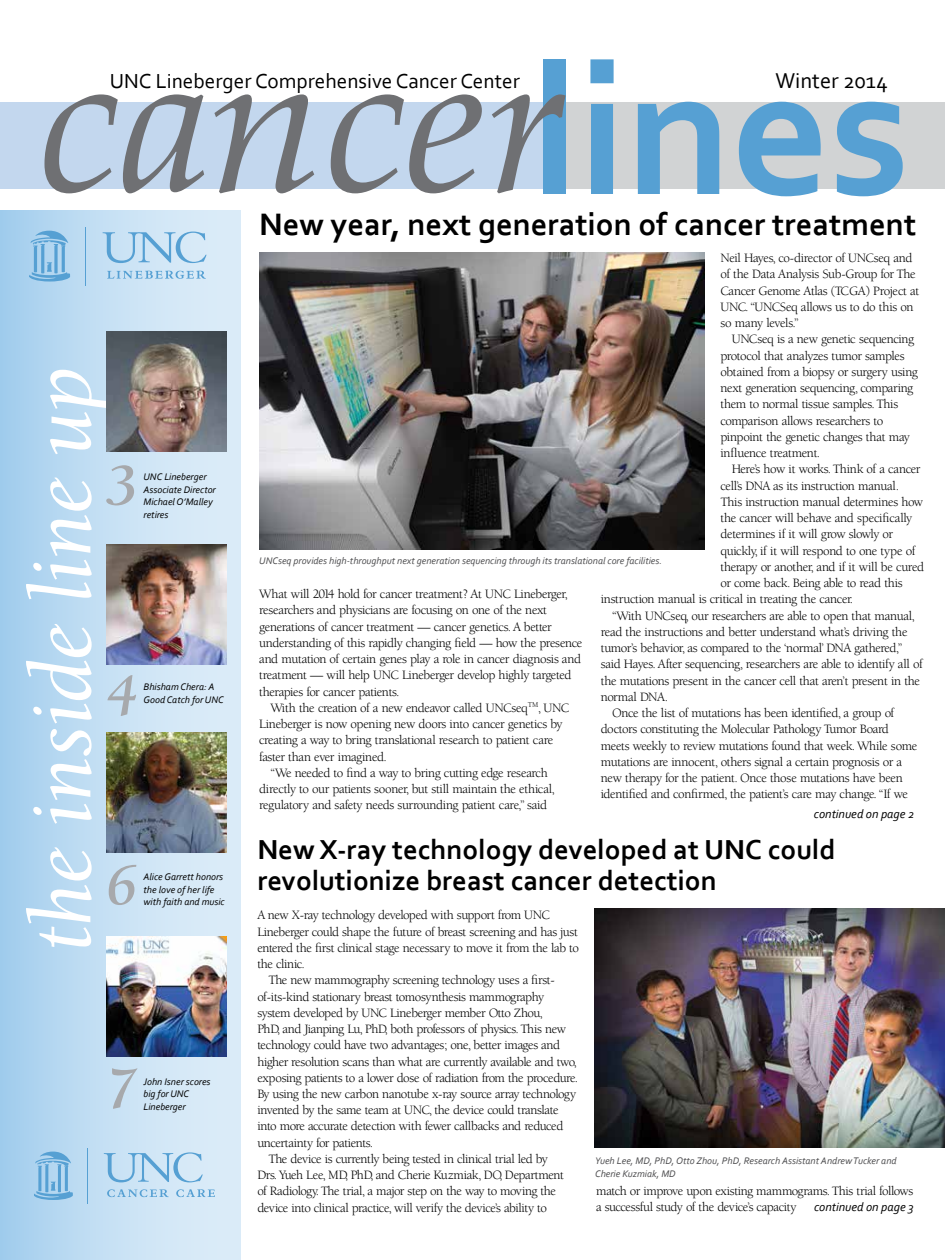
<style>
.page{position:relative;width:945px;height:1260px;background:#fff}
.page>*{position:absolute;margin:0;border:0;box-sizing:border-box;transform-origin:0 0}
.t1{font:italic 203.5px "Book Antiqua";color:#6f7073}
.t2{font:700 190.38px "Corbel";color:#56a0d3}
.t3{font:91.25px "Berkeley Oldstyle IT Cby BT Med Ital";color:#fff}
.t4{font:italic 700 60px "Berkeley";color:#a7a9ac}
.t5{font:700 32.5px "Corbel";color:#000}
.t6{font:700 28.75px/30.8px "Corbel";color:#000}
.t7{font:22.5px "Corbel";color:#000}
.t8{font:21.25px "Corbel";color:#000}
.t9{font:13.12px/16.2px "Berkeley";letter-spacing:-.035em;color:#000}
.t10{font:italic 12.5px "Corbel";color:#000}
.t11{font:italic 10px/12.5px "Corbel";color:#4d4d4f}
.t12{font:italic 10px/12.5px "Corbel";color:#000}
</style>
<div class="page">
<div style="left:556px;top:103px;width:389px;height:86px;background:#d1d3d4"></div>
<div style="left:0;top:103px;width:547px;height:86px;background:#c3d7ee"></div>
<div style="left:0;top:211px;width:240px;height:1049px;background:linear-gradient(to right,#a7d0ef,#e1eef8)"></div>
<img style="left:106px;top:332px;width:120px;height:120px">
<hr style="left:86px;top:227px;width:1px;height:58px;background:#56a0d3">
<svg style="left:29px;top:231px;width:41px;height:51px;background:#8cbfe4"></svg>
<svg style="left:103px;top:232px;width:104px;height:31px;background:#b4d5ed"></svg>
<svg style="left:107px;top:271px;width:99px;height:8px"></svg>
<hr style="left:88px;top:1148px;width:1px;height:56px;background:#56a0d3">
<svg style="left:34px;top:1152px;width:39px;height:48px;background:#8cbfe4"></svg>
<svg style="left:104px;top:1152px;width:99px;height:30px;background:#b4d5ed"></svg>
<svg style="left:107px;top:1189px;width:62px;height:8px"></svg>
<svg style="left:176px;top:1189px;width:39px;height:8px"></svg>
<img style="left:106px;top:733px;width:120px;height:120px">
<img style="left:106px;top:937px;width:120px;height:120px">
<img style="left:259px;top:253px;width:446px;height:296px">
<img style="left:595px;top:908px;width:350px;height:240px">
<img style="left:106px;top:544px;width:120px;height:120px">
<h2 class="t2" style="left:530px;top:13px;width:381px">lines</h2>
<h3 class="t8" style="left:110px;top:67px;width:411px">UNC Lineberger Comprehensive Cancer Center</h3>
<h1 class="t1" style="left:36px;top:3px;width:529px">cancer</h1>
<h3 class="t7" style="left:775px;top:67px;width:114px">Winter 2014</h3>
<h3 class="t3" style="left:7px;top:950px;width:586px;rotate:-90deg">the inside line up</h3>
<h3 class="t4" style="left:106px;top:454px;width:33px">3</h3>
<p class="t12" style="left:144px;top:470px;width:74px">UNC Lineberger<br>Associate Director<br>Michael O’Malley retires</p>
<h3 class="t4" style="left:106px;top:664px;width:33px">4</h3>
<p class="t12" style="left:144px;top:680px;width:82px">Bhisham Chera: A<br>Good Catch for UNC</p>
<h3 class="t4" style="left:106px;top:853px;width:33px">6</h3>
<p class="t12" style="left:144px;top:870px;width:83px">Alice Garrett honors the love of her life with faith and music</p>
<h3 class="t4" style="left:106px;top:1057px;width:33px">7</h3>
<p class="t12" style="left:144px;top:1075px;width:69px">John Isner scores big for UNC<br>Lineberger</p>
<h3 class="t5" style="left:259px;top:204px;width:659px">New year, next generation of cancer treatment</h3>
<p class="t9" style="left:721px;top:250px;width:201px">Neil Hayes, co-director of UNCseq and of the Data Analysis Sub-Group for The<br>Cancer Genome Atlas (TCGA) Project at<br>UNC. “UNCSeq allows us to do this on so many levels.”</p>
<p class="t9" style="left:721px;top:331px;width:199px;text-indent:11px">UNCseq is a new genetic sequencing protocol that analyzes tumor samples obtained from a biopsy or surgery using next generation sequencing, comparing them to normal tissue samples. This comparison allows researchers to pinpoint the genetic changes that may influence treatment.</p>
<p class="t9" style="left:732px;top:461px;width:190px">Here’s how it works. Think of a cancer</p>
<p class="t9" style="left:721px;top:478px;width:180px">cell’s DNA as its instruction manual.</p>
<p class="t9" style="left:721px;top:494px;width:204px">This instruction manual determines how</p>
<p class="t9" style="left:721px;top:510px;width:193px">the cancer will behave and specifically</p>
<p class="t9" style="left:721px;top:526px;width:174px">determines if it will grow slowly or</p>
<p class="t9" style="left:721px;top:543px;width:196px">quickly, if it will respond to one type of</p>
<p class="t9" style="left:721px;top:559px;width:205px">therapy or another, and if it will be cured</p>
<p class="t9" style="left:721px;top:575px;width:184px">or come back. Being able to read this</p>
<p class="t9" style="left:601px;top:591px;width:254px">instruction manual is critical in treating the cancer.</p>
<p class="t9" style="left:612px;top:608px;width:304px">“With UNCseq, our researchers are able to open that manual,</p>
<p class="t9" style="left:601px;top:624px;width:308px">read the instructions and better understand what’s driving the</p>
<p class="t9" style="left:601px;top:640px;width:303px">tumor’s behavior, as compared to the ‘normal’ DNA gathered,”</p>
<p class="t9" style="left:601px;top:656px;width:323px">said Hayes. After sequencing, researchers are able to identify all of</p>
<p class="t9" style="left:601px;top:673px;width:321px">the mutations present in the cancer cell that aren’t present in the</p>
<p class="t9" style="left:601px;top:689px;width:69px">normal DNA.</p>
<p class="t9" style="left:612px;top:705px;width:284px">Once the list of mutations has been identified, a group of</p>
<p class="t9" style="left:601px;top:721px;width:290px">doctors constituting the Molecular Pathology Tumor Board</p>
<p class="t9" style="left:601px;top:738px;width:318px">meets weekly to review mutations found that week. While some</p>
<p class="t9" style="left:601px;top:754px;width:303px">mutations are innocent, others signal a certain prognosis or a</p>
<p class="t9" style="left:601px;top:770px;width:304px">new therapy for the patient. Once those mutations have been</p>
<p class="t9" style="left:601px;top:786px;width:309px">identified and confirmed, the patient’s care may change. “If we</p>
<p class="t11" style="left:259px;top:554px;width:404px">UNCseq provides high-throughput next generation sequencing through its translational core facilities.</p>
<p class="t9" style="left:259px;top:586px;width:325px">What will 2014 hold for cancer treatment? At UNC Lineberger, researchers and physicians are focusing on one of the next generations of cancer treatment — cancer genetics. A better understanding of this rapidly changing field — how the presence and mutation of certain genes play a role in cancer diagnosis and treatment — will help UNC Lineberger develop highly targeted therapies for cancer patients.</p>
<p class="t9" style="left:271px;top:700px;width:300px">With the creation of a new endeavor called UNCseq<sup>TM</sup>, UNC</p>
<p class="t9" style="left:259px;top:716px;width:305px">Lineberger is now opening new doors into cancer genetics by</p>
<p class="t9" style="left:259px;top:732px;width:296px">creating a way to bring translational research to patient care</p>
<p class="t9" style="left:259px;top:749px;width:129px">faster than ever imagined.</p>
<p class="t9" style="left:271px;top:765px;width:279px">“We needed to find a way to bring cutting edge research</p>
<p class="t9" style="left:259px;top:781px;width:297px">directly to our patients sooner, but still maintain the ethical,</p>
<p class="t9" style="left:259px;top:797px;width:289px">regulatory and safety needs surrounding patient care,” said</p>
<p class="t10" style="left:814px;top:806px;width:102px">continued on page 2</p>
<h3 class="t6" style="left:257px;top:833px;width:580px">New X-ray technology developed at UNC could revolutionize breast cancer detection</h3>
<p class="t9" style="left:257px;top:907px;width:294px">A new X-ray technology developed with support from UNC</p>
<p class="t9" style="left:257px;top:924px;width:322px">Lineberger could shape the future of breast screening and has just</p>
<p class="t9" style="left:257px;top:940px;width:323px">entered the first clinical stage necessary to move it from the lab to</p>
<p class="t9" style="left:257px;top:956px;width:49px">the clinic.</p>
<p class="t9" style="left:269px;top:972px;width:288px">The new mammography screening technology uses a first-</p>
<p class="t9" style="left:257px;top:989px;width:288px">of-its-kind stationary breast tomosynthesis mammography</p>
<p class="t9" style="left:257px;top:1005px;width:287px">system developed by UNC Lineberger member Otto Zhou,</p>
<p class="t9" style="left:257px;top:1021px;width:310px">PhD, and Jianping Lu, PhD, both professors of physics. This new</p>
<p class="t9" style="left:257px;top:1037px;width:304px">technology could have two advantages; one, better images and</p>
<p class="t9" style="left:257px;top:1054px;width:321px">higher resolution scans than what are currently available and two,</p>
<p class="t9" style="left:257px;top:1070px;width:322px">exposing patients to a lower dose of radiation from the procedure.</p>
<p class="t9" style="left:257px;top:1086px;width:320px">By using the new carbon nanotube x-ray source array technology</p>
<p class="t9" style="left:257px;top:1102px;width:303px">invented by the same team at UNC, the device could translate</p>
<p class="t9" style="left:257px;top:1119px;width:308px">into more accurate detection with fewer callbacks and reduced</p>
<p class="t9" style="left:257px;top:1135px;width:117px">uncertainty for patients.</p>
<p class="t9" style="left:269px;top:1151px;width:281px">The device is currently being tested in clinical trial led by</p>
<p class="t9" style="left:257px;top:1167px;width:308px">Drs. Yueh Lee, MD, PhD, and Cherie Kuzmiak, DO, Department</p>
<p class="t9" style="left:257px;top:1184px;width:300px">of Radiology. The trial, a major step on the way to moving the</p>
<p class="t9" style="left:257px;top:1200px;width:291px">device into clinical practice, will verify the device’s ability to</p>
<p class="t11" style="left:595px;top:1154px;width:303px">Yueh Lee, MD, PhD, Otto Zhou, PhD, Research Assistant Andrew Tucker and<br>Cherie Kuzmiak, MD</p>
<p class="t9" style="left:596px;top:1183px;width:319px">match or improve upon existing mammograms. This trial follows a successful study of the device’s capacity</p>
<p class="t10" style="left:814px;top:1199px;width:101px">continued on page 3</p>
</div>
